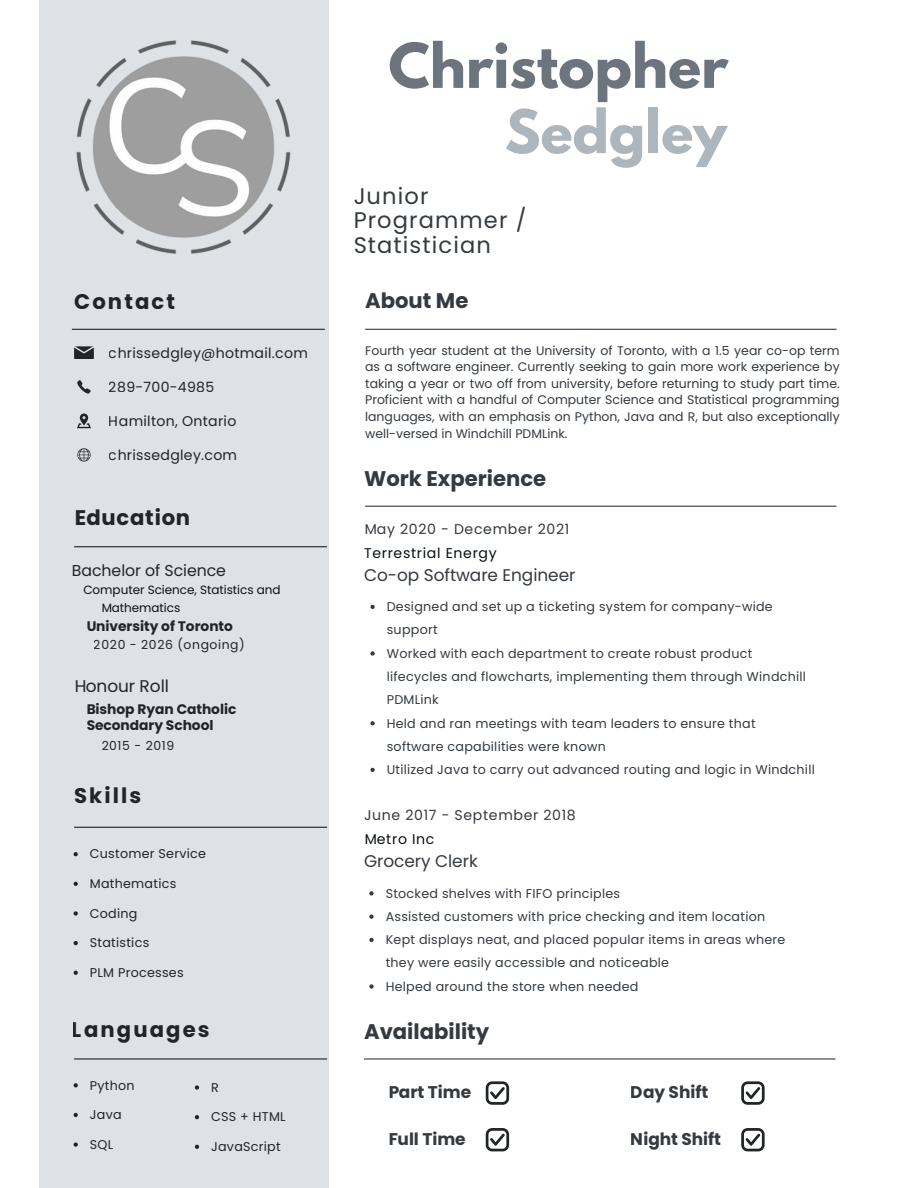
<style>
.page{position:relative;width:918px;height:1188px;background:#fff}
.page>*{position:absolute;margin:0;border:0;box-sizing:border-box;transform-origin:0 0}
.t1{font:700 54.75px "League Spartan";color:#6c757d}
.t2{font:700 53.25px "League Spartan";color:#adb5bd}
.t3{font:22.5px/24.3px "Poppins";letter-spacing:.05em;color:#343a40}
.t4{font:700 21.15px "Poppins";color:#343a40}
.t5{font:700 21.15px "Poppins";letter-spacing:.1em;color:#212529}
.t6{font:700 21.15px "Poppins";letter-spacing:.035em;color:#212529}
.t7{font:700 16.95px "Poppins";letter-spacing:-.005em;color:#343a40}
.t8{font:16.95px "Poppins";letter-spacing:-.005em;color:#343a40}
.t9{font:16.95px "Poppins";letter-spacing:-.005em;color:#212529}
.t10{font:15.75px "Poppins";letter-spacing:-.005em;color:#212529}
.t11{font:14.1px "Poppins";letter-spacing:.02em;color:#212529}
.t12{font:14.1px "Poppins";letter-spacing:.045em;color:#343a40}
.t13{font:14.1px "Poppins";letter-spacing:.045em;color:#0a1015}
.t14{font:700 13.8px "Poppins";letter-spacing:-.005em;color:#212529}
.t15{font:12.75px/23.2px "Poppins";letter-spacing:.02em;color:#343a40}
.t16{font:12.75px "Poppins";letter-spacing:.02em;color:#212529}
.t17{font:12.45px/16.6px "Poppins";color:#343a40;text-align:justify}
.t18{font:12.45px "Poppins";letter-spacing:.045em;color:#212529}
.t19{font:12px/18.1px "Poppins";letter-spacing:-.005em;color:#0a1015}
</style>
<div class="page">
<div style="left:39px;top:0;width:290px;height:1188px;background:#dee2e6"></div>
<hr style="left:365px;top:329px;width:472px;height:1px;background:#343a40">
<hr style="left:72px;top:329px;width:253px;height:1px;background:#212529">
<hr style="left:74px;top:546px;width:253px;height:1px;background:#212529">
<hr style="left:74px;top:827px;width:253px;height:1px;background:#212529">
<hr style="left:365px;top:506px;width:472px;height:1px;background:#343a40">
<hr style="left:364px;top:1058px;width:471px;height:2px;background:#343a40">
<svg style="left:77px;top:380px;width:14px;height:14px"></svg>
<svg style="left:77px;top:413px;width:14px;height:15px"></svg>
<svg style="left:77px;top:448px;width:14px;height:14px"></svg>
<svg style="left:74px;top:346px;width:20px;height:13px"></svg>
<hr style="left:74px;top:1058px;width:253px;height:2px;background:#212529">
<svg style="left:486px;top:1081px;width:23px;height:24px"></svg>
<svg style="left:486px;top:1128px;width:23px;height:23px"></svg>
<svg style="left:741px;top:1128px;width:24px;height:23px"></svg>
<svg style="left:741px;top:1081px;width:24px;height:24px"></svg>
<img style="left:76px;top:40px;width:215px;height:214px">
<svg style="left:370px;top:605px;width:5px;height:4px"></svg>
<svg style="left:370px;top:651px;width:5px;height:5px"></svg>
<svg style="left:370px;top:721px;width:5px;height:4px"></svg>
<svg style="left:370px;top:768px;width:5px;height:4px"></svg>
<svg style="left:369px;top:891px;width:5px;height:4px"></svg>
<svg style="left:369px;top:915px;width:5px;height:4px"></svg>
<svg style="left:369px;top:938px;width:5px;height:4px"></svg>
<svg style="left:369px;top:984px;width:5px;height:5px"></svg>
<svg style="left:74px;top:852px;width:4px;height:4px"></svg>
<svg style="left:74px;top:882px;width:4px;height:4px"></svg>
<svg style="left:74px;top:911px;width:4px;height:5px"></svg>
<svg style="left:74px;top:941px;width:4px;height:4px"></svg>
<svg style="left:74px;top:971px;width:4px;height:4px"></svg>
<svg style="left:74px;top:1083px;width:4px;height:4px"></svg>
<svg style="left:74px;top:1113px;width:4px;height:4px"></svg>
<svg style="left:74px;top:1142px;width:4px;height:5px"></svg>
<svg style="left:195px;top:1085px;width:4px;height:5px"></svg>
<svg style="left:195px;top:1115px;width:4px;height:4px"></svg>
<svg style="left:195px;top:1145px;width:4px;height:4px"></svg>
<h3 class="t5" style="left:74px;top:287px;width:102px">Contact</h3>
<p class="t11" style="left:109px;top:343px;width:201px">chrissedgley@hotmail.com</p>
<p class="t11" style="left:109px;top:377px;width:107px">289-700-4985</p>
<p class="t11" style="left:109px;top:411px;width:129px">Hamilton, Ontario</p>
<p class="t11" style="left:109px;top:445px;width:130px">chrissedgley.com</p>
<h3 class="t6" style="left:74px;top:503px;width:118px">Education</h3>
<p class="t10" style="left:72px;top:559px;width:156px">Bachelor of Science</p>
<p class="t19" style="left:101px;top:580px;width:181px;text-indent:-18px">Computer Science, Statistics and<br>Mathematics</p>
<p class="t14" style="left:87px;top:617px;width:148px">University of Toronto</p>
<p class="t18" style="left:94px;top:636px;width:153px">2020 - 2026 (ongoing)</p>
<h3 class="t9" style="left:74px;top:674px;width:96px">Honour Roll</h3>
<p class="t14" style="left:87px;top:699px;width:151px">Bishop Ryan Catholic</p>
<p class="t18" style="left:101px;top:737px;width:74px">2015 - 2019</p>
<p class="t14" style="left:87px;top:716px;width:128px">Secondary School</p>
<h3 class="t5" style="left:74px;top:781px;width:69px">Skills</h3>
<p class="t16" style="left:90px;top:845px;width:118px">Customer Service</p>
<p class="t16" style="left:90px;top:875px;width:88px">Mathematics</p>
<p class="t16" style="left:90px;top:904px;width:49px">Coding</p>
<p class="t16" style="left:90px;top:934px;width:61px">Statistics</p>
<p class="t16" style="left:90px;top:964px;width:95px">PLM Processes</p>
<h3 class="t5" style="left:72px;top:1015px;width:139px">Languages</h3>
<p class="t16" style="left:90px;top:1076px;width:46px">Python</p>
<p class="t16" style="left:90px;top:1106px;width:33px">Java</p>
<p class="t16" style="left:90px;top:1135px;width:25px">SQL</p>
<p class="t16" style="left:211px;top:1078px;width:9px">R</p>
<p class="t16" style="left:211px;top:1108px;width:76px">CSS + HTML</p>
<p class="t16" style="left:211px;top:1138px;width:71px">JavaScript</p>
<h2 class="t1" style="left:388px;top:39px;width:341px">Christopher</h2>
<h2 class="t2" style="left:505px;top:105px;width:224px">Sedgley</h2>
<h3 class="t3" style="left:354px;top:184px;width:174px">Junior<br>Programmer /<br>Statistician</h3>
<h3 class="t4" style="left:365px;top:286px;width:105px">About Me</h3>
<p class="t17" style="left:365px;top:342px;width:476px">Fourth year student at the University of Toronto, with a 1.5 year co-op term as a software engineer. Currently seeking to gain more work experience by taking a year or two off from university, before returning to study part time.<br>Proficient with a handful of Computer Science and Statistical programming languages, with an emphasis on Python, Java and R, but also exceptionally well-versed in Windchill PDMLink.</p>
<h3 class="t4" style="left:364px;top:464px;width:184px">Work Experience</h3>
<p class="t12" style="left:364px;top:520px;width:207px">May 2020 - December 2021</p>
<h3 class="t8" style="left:364px;top:564px;width:213px">Co-op Software Engineer</h3>
<p class="t13" style="left:364px;top:543px;width:134px">Terrestrial Energy</p>
<p class="t15" style="left:387px;top:595px;width:430px">Designed and set up a ticketing system for company-wide support<br>Worked with each department to create robust product lifecycles and flowcharts, implementing them through Windchill PDMLink<br>Held and ran meetings with team leaders to ensure that software capabilities were known<br>Utilized Java to carry out advanced routing and logic in Windchill</p>
<p class="t12" style="left:364px;top:806px;width:213px">June 2017 - September 2018</p>
<p class="t13" style="left:364px;top:829px;width:72px">Metro Inc</p>
<h3 class="t8" style="left:364px;top:849px;width:115px">Grocery Clerk</h3>
<p class="t15" style="left:386px;top:882px;width:401px">Stocked shelves with FIFO principles<br>Assisted customers with price checking and item location Kept displays neat, and placed popular items in areas where they were easily accessible and noticeable<br>Helped around the store when needed</p>
<h3 class="t4" style="left:364px;top:1016px;width:127px">Availability</h3>
<h3 class="t7" style="left:388px;top:1081px;width:84px">Part Time</h3>
<h3 class="t7" style="left:388px;top:1127px;width:79px">Full Time</h3>
<h3 class="t7" style="left:631px;top:1081px;width:79px">Day Shift</h3>
<h3 class="t7" style="left:631px;top:1127px;width:92px">Night Shift</h3>
</div>
